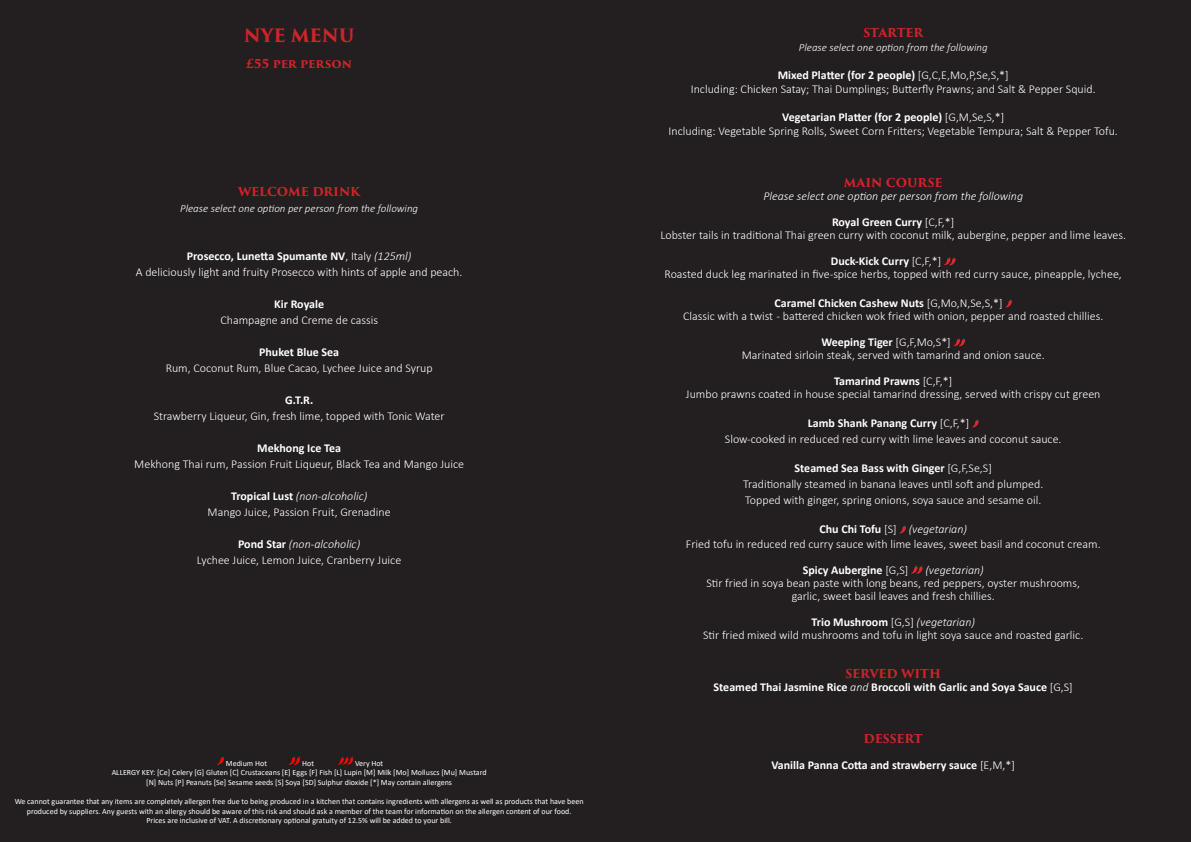
<style>
.page{position:relative;width:1191px;height:842px;background:#fff}
.page>*{position:absolute;margin:0;border:0;box-sizing:border-box;transform-origin:0 0}
.t1{font:700 18px "Trajan Pro 3";color:#d1232a}
.t2{font:300 12px/16px "Calibri";color:#fff;text-align:center}
.t3{font:700 12px "Calibri";color:#fff}
.t4{font:italic 300 12px "Calibri";color:#fff}
.t5{font:700 12px "Trajan Pro 3";letter-spacing:-.01em;color:#d1232a}
.t6{font:italic 300 11px "Calibri";color:#fff}
.t7{font:8px/9.6px "Calibri";color:#fff;text-align:center}
.s1{font-weight:700}
.s2{font-style:italic}
.s3{font-weight:700;font-style:normal}
.s4{font-weight:300}
.s5{font-style:normal}
.s6{font-weight:300;font-style:italic}
</style>
<div class="page">
<div style="left:0;top:1px;width:1190px;height:840px;background:#231f20"></div>
<svg style="left:944px;top:257px;width:11px;height:8px"></svg>
<svg style="left:1005px;top:299px;width:7px;height:8px"></svg>
<svg style="left:953px;top:338px;width:12px;height:8px"></svg>
<svg style="left:972px;top:419px;width:6px;height:8px"></svg>
<svg style="left:899px;top:525px;width:7px;height:8px"></svg>
<svg style="left:911px;top:565px;width:11px;height:9px"></svg>
<svg style="left:217px;top:756px;width:7px;height:9px"></svg>
<svg style="left:289px;top:756px;width:11px;height:9px"></svg>
<img style="left:338px;top:756px;width:15px;height:9px">
<p class="t1" style="left:244px;top:22px;width:112px">NYE MENU</p>
<p class="t5" style="left:246px;top:55px;width:107px">£55 per person</p>
<p class="t5" style="left:238px;top:183px;width:124px">WELCOME DRINK</p>
<p class="t6" style="left:180px;top:201px;width:239px">Please select one option per person from the following</p>
<p class="t2" style="left:136px;top:248px;width:328px"><span class="s1">Prosecco, Lunetta Spumante NV</span>, Italy <span class="s2">(125ml)<br></span>A deliciously light and fruity Prosecco with hints of apple and peach.</p>
<p class="t2" style="left:220px;top:296px;width:159px"><span class="s1">Kir Royale<br></span>Champagne and Creme de cassis</p>
<p class="t3" style="left:259px;top:343px;width:82px">Phuket Blue Sea</p>
<p class="t2" style="left:166px;top:360px;width:268px">Rum, Coconut Rum, Blue Cacao, Lychee Juice and Syrup</p>
<p class="t3" style="left:285px;top:391px;width:30px">G.T.R.</p>
<p class="t2" style="left:154px;top:408px;width:292px">Strawberry Liqueur, Gin, fresh lime, topped with Tonic Water</p>
<p class="t3" style="left:257px;top:439px;width:85px">Mekhong Ice Tea</p>
<p class="t2" style="left:134px;top:456px;width:331px">Mekhong Thai rum, Passion Fruit Liqueur, Black Tea and Mango Juice</p>
<p class="t4" style="left:231px;top:488px;width:138px"><span class="s3">Tropical Lust</span> (non-alcoholic)</p>
<p class="t2" style="left:208px;top:504px;width:184px">Mango Juice, Passion Fruit, Grenadine</p>
<p class="t4" style="left:238px;top:536px;width:124px"><span class="s3">Pond Star</span> (non-alcoholic)</p>
<p class="t2" style="left:197px;top:552px;width:206px">Lychee Juice, Lemon Juice, Cranberry Juice</p>
<p class="t7" style="left:226px;top:758px;width:43px">Medium Hot</p>
<p class="t7" style="left:302px;top:758px;width:13px">Hot</p>
<p class="t7" style="left:355px;top:758px;width:30px">Very Hot</p>
<p class="t7" style="left:112px;top:767px;width:376px">ALLERGY KEY: [Ce] Celery [G] Gluten [C] Crustaceans [E] Eggs [F] Fish [L] Lupin [M] Milk [Mo] Molluscs [Mu] Mustard [N] Nuts [P] Peanuts [Se] Sesame seeds [S] Soya [SD] Sulphur dioxide [*] May contain allergens</p>
<p class="t7" style="left:15px;top:796px;width:570px">We cannot guarantee that any items are completely allergen free due to being produced in a kitchen that contains ingredients with allergens as well as products that have been produced by suppliers. Any guests with an allergy should be aware of this risk and should ask a member of the team for information on the allergen content of our food.</p>
<p class="t7" style="left:146px;top:815px;width:307px">Prices are inclusive of VAT. A discretionary optional gratuity of 12.5% will be added to your bill.</p>
<p class="t5" style="left:863px;top:24px;width:61px">STARTER</p>
<p class="t6" style="left:799px;top:41px;width:190px">Please select one option from the following</p>
<p class="t2" style="left:691px;top:68px;width:406px;line-height:14px"><span class="s1">Mixed Platter (for 2 people)</span> [G,C,E,Mo,P,Se,S,*]<br>Including: Chicken Satay; Thai Dumplings; Butterfly Prawns; and Salt &amp; Pepper Squid.</p>
<p class="t3" style="left:782px;top:109px;width:223px">Vegetarian Platter (for 2 people) <span class="s4">[G,M,Se,S,*]</span></p>
<p class="t2" style="left:668px;top:123px;width:451px">Including: Vegetable Spring Rolls, Sweet Corn Fritters; Vegetable Tempura; Salt &amp; Pepper Tofu.</p>
<p class="t5" style="left:843px;top:174px;width:100px">MAIN COURSE</p>
<p class="t4" style="left:763px;top:189px;width:261px">Please select one option per person from the following</p>
<p class="t2" style="left:660px;top:216px;width:467px;line-height:13px"><span class="s1">Royal Green Curry</span> [C,F,*]<br>Lobster tails in traditional Thai green curry with coconut milk, aubergine, pepper and lime leaves.</p>
<p class="t3" style="left:831px;top:253px;width:112px">Duck-Kick Curry <span class="s4">[C,F,*]</span></p>
<p class="t2" style="left:664px;top:266px;width:459px">Roasted duck leg marinated in five-spice herbs, topped with red curry sauce, pineapple, lychee,</p>
<p class="t2" style="left:683px;top:297px;width:422px;line-height:13px;text-align:left;text-indent:91px"><span class="s1">Caramel Chicken Cashew Nuts</span> [G,Mo,N,Se,S,*]<br>Classic with a twist - battered chicken wok fried with onion, pepper and roasted chillies.</p>
<p class="t3" style="left:821px;top:334px;width:131px">Weeping Tiger <span class="s4">[G,F,Mo,S*]</span></p>
<p class="t2" style="left:742px;top:347px;width:304px">Marinated sirloin steak, served with tamarind and onion sauce.</p>
<p class="t3" style="left:834px;top:373px;width:120px">Tamarind Prawns <span class="s4">[C,F,*]</span></p>
<p class="t2" style="left:686px;top:386px;width:416px">Jumbo prawns coated in house special tamarind dressing, served with crispy cut green</p>
<p class="t2" style="left:725px;top:415px;width:338px;text-align:left;text-indent:83px"><span class="s1">Lamb Shank Panang Curry</span> [C,F,*]<br>Slow-cooked in reduced red curry with lime leaves and coconut sauce.</p>
<p class="t2" style="left:743px;top:460px;width:301px"><span class="s1">Steamed Sea Bass with Ginger</span> [G,F,Se,S]<br>Traditionally steamed in banana leaves until soft and plumped.<br>Topped with ginger, spring onions, soya sauce and sesame oil.</p>
<p class="t4" style="left:819px;top:522px;width:149px"><span class="s3">Chu Chi Tofu</span> <span class="s5">[S]</span> (vegetarian)</p>
<p class="t2" style="left:686px;top:536px;width:416px">Fried tofu in reduced red curry sauce with lime leaves, sweet basil and coconut cream.</p>
<p class="t3" style="left:802px;top:561px;width:107px">Spicy Aubergine <span class="s4">[G,S]</span></p>
<p class="t4" style="left:925px;top:562px;width:60px">(vegetarian)</p>
<p class="t2" style="left:706px;top:576px;width:375px;line-height:13px">Stir fried in soya bean paste with long beans, red peppers, oyster mushrooms, garlic, sweet basil leaves and fresh chillies.</p>
<p class="t3" style="left:811px;top:613px;width:165px">Trio Mushroom <span class="s4">[G,S]</span> <span class="s6">(vegetarian)</span></p>
<p class="t2" style="left:703px;top:627px;width:381px">Stir fried mixed wild mushrooms and tofu in light soya sauce and roasted garlic.</p>
<p class="t5" style="left:845px;top:664px;width:97px">SERVED WITH</p>
<p class="t3" style="left:713px;top:678px;width:361px">Steamed Thai Jasmine Rice <span class="s6">and</span> Broccoli with Garlic and Soya Sauce <span class="s4">[G,S]</span></p>
<p class="t5" style="left:863px;top:729px;width:61px">DESSERT</p>
<p class="t3" style="left:771px;top:756px;width:245px">Vanilla Panna Cotta and strawberry sauce <span class="s4">[E,M,*]</span></p>
</div>
